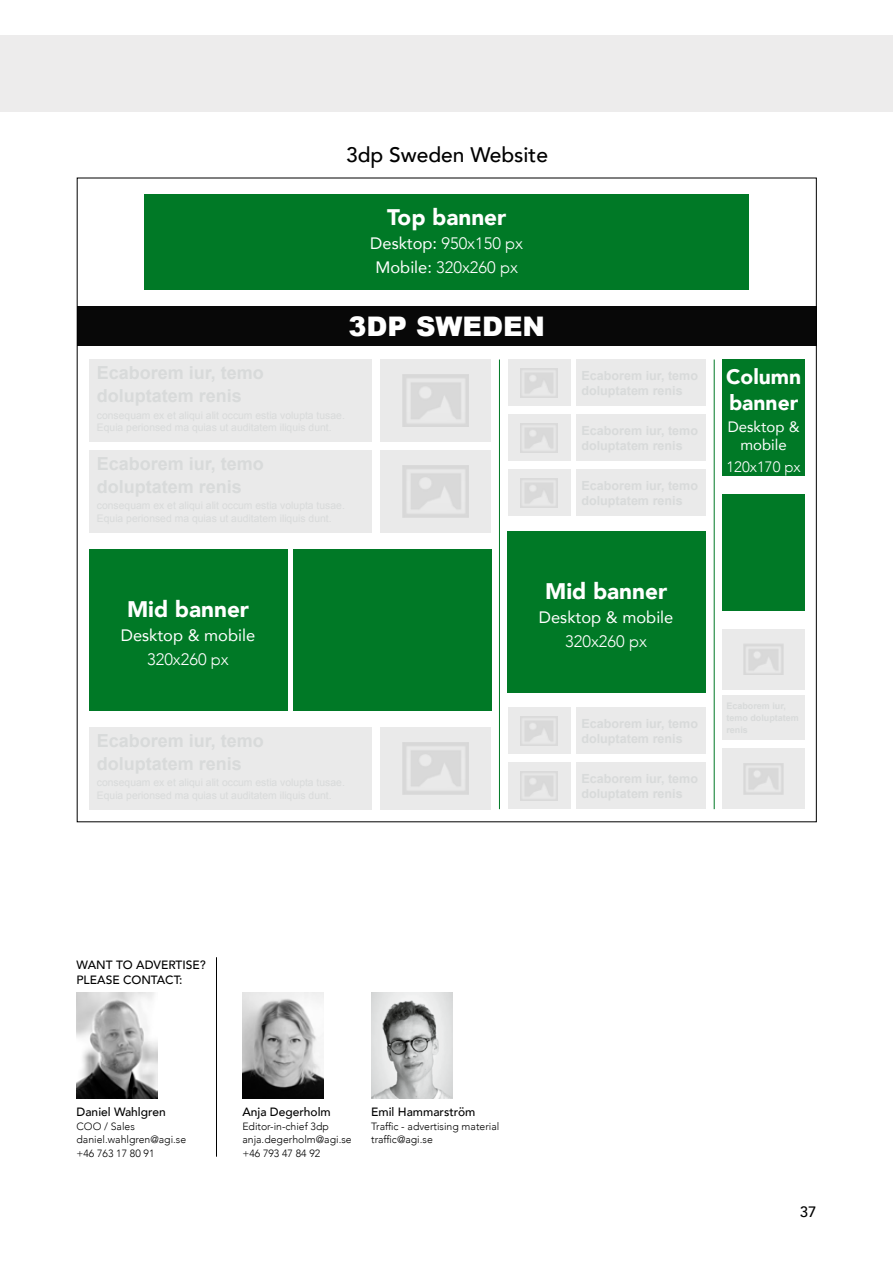
<style>
.page{position:relative;width:893px;height:1263px;background:#fff}
.page>*{position:absolute;margin:0;border:0;box-sizing:border-box;transform-origin:0 0}
.t1{font:900 27px "Arial";color:#fff}
.t2{font:900 22.5px "Avenir";color:#fff}
.t3{font:500 21px "Avenir";color:#000}
.t4{font:900 21px/25.2px "Avenir";color:#fff}
.t5{font:300 16.5px/23.7px "Avenir";color:#fff;text-align:center}
.t6{font:16.5px "Avenir";color:#fff}
.t7{font:15px/18px "Avenir";color:#fff;text-align:center}
.t8{font:300 15px "Avenir";color:#fff}
.t9{font:500 15px "Avenir";color:#000}
.t10{font:500 12px/15px "Avenir";color:#000}
.t11{font:300 10.5px/13.5px "Avenir";color:#000}
.s1{font-weight:400}
</style>
<div class="page">
<img style="left:371px;top:992px;width:81px;height:107px">
<img style="left:77px;top:992px;width:81px;height:107px">
<hr style="left:216px;top:957px;width:1px;height:200px;background:#000">
<img style="left:242px;top:992px;width:82px;height:106px">
<div style="left:0;top:35px;width:893px;height:76px;background:#edecec"></div>
<div style="left:77px;top:306px;width:740px;height:39px;background:#080808"></div>
<div style="left:144px;top:194px;width:605px;height:96px;background:#007926"></div>
<div style="left:508px;top:531px;width:198px;height:161px;background:#007926"></div>
<div style="left:89px;top:549px;width:198px;height:161px;background:#007926"></div>
<div style="left:293px;top:549px;width:198px;height:161px;background:#007926"></div>
<div style="left:89px;top:359px;width:282px;height:82px;background:#eaeaea"></div>
<div style="left:380px;top:359px;width:111px;height:82px;background:linear-gradient(to right,#e5e5e5,#e5e5e5)"></div>
<div style="left:89px;top:450px;width:282px;height:82px;background:#eaeaea"></div>
<div style="left:380px;top:450px;width:111px;height:82px;background:linear-gradient(to right,#e5e5e5,#e5e5e5)"></div>
<div style="left:89px;top:727px;width:282px;height:82px;background:#eaeaea"></div>
<div style="left:380px;top:727px;width:111px;height:82px;background:linear-gradient(to right,#e5e5e5,#e5e5e5)"></div>
<div style="left:577px;top:359px;width:129px;height:47px;background:#eaeaea"></div>
<div style="left:508px;top:359px;width:63px;height:47px;background:linear-gradient(to right,#e4e4e4,#e6e6e6)"></div>
<div style="left:577px;top:470px;width:129px;height:46px;background:#eaeaea"></div>
<div style="left:508px;top:470px;width:63px;height:46px;background:linear-gradient(to right,#e4e4e4,#e6e6e6)"></div>
<div style="left:577px;top:415px;width:129px;height:46px;background:#eaeaea"></div>
<div style="left:508px;top:415px;width:63px;height:46px;background:linear-gradient(to right,#e4e4e4,#e6e6e6)"></div>
<div style="left:577px;top:708px;width:129px;height:46px;background:#eaeaea"></div>
<div style="left:508px;top:708px;width:63px;height:46px;background:linear-gradient(to right,#e4e4e4,#e6e6e6)"></div>
<div style="left:577px;top:763px;width:129px;height:46px;background:#eaeaea"></div>
<div style="left:508px;top:763px;width:63px;height:46px;background:linear-gradient(to right,#e4e4e4,#e6e6e6)"></div>
<div style="left:722px;top:695px;width:82px;height:45px;background:#eaeaea"></div>
<div style="left:722px;top:629px;width:82px;height:61px;background:#eaeaea"></div>
<svg style="left:722px;top:748px;width:82px;height:61px;background:#e6e6e6"></svg>
<div style="left:723px;top:359px;width:82px;height:117px;background:#007926"></div>
<div style="left:722px;top:494px;width:82px;height:116px;background:#007926"></div>
<hr style="left:499px;top:359px;width:1px;height:450px;background:#007926">
<hr style="left:714px;top:359px;width:1px;height:450px;background:#007926">
<h2 class="t2" style="left:127px;top:590px;width:124px">Mid banner</h2>
<h3 class="t6" style="left:121px;top:622px;width:136px">Desktop &amp; mobile</h3>
<h3 class="t5" style="left:147px;top:647px;width:83px">320x260 px</h3>
<h3 class="t3" style="left:346px;top:137px;width:204px">3dp Sweden Website</h3>
<h2 class="t2" style="left:387px;top:198px;width:121px">Top banner</h2>
<h3 class="t5" style="left:370px;top:232px;width:154px"><span class="s1">Desktop:</span> 950x150 px<br><span class="s1">Mobile:</span> 320x260 px</h3>
<h1 class="t1" style="left:348px;top:307px;width:198px">3DP SWEDEN</h1>
<h2 class="t2" style="left:545px;top:572px;width:124px">Mid banner</h2>
<h3 class="t6" style="left:539px;top:604px;width:136px">Desktop &amp; mobile</h3>
<h3 class="t5" style="left:565px;top:629px;width:83px">320x260 px</h3>
<h3 class="t4" style="left:726px;top:364px;width:77px">Column banner</h3>
<h3 class="t7" style="left:728px;top:417px;width:73px">Desktop &amp; mobile</h3>
<h3 class="t8" style="left:726px;top:458px;width:76px">120x170 px</h3>
<p class="t10" style="left:77px;top:957px;width:131px">WANT TO ADVERTISE?<br>PLEASE CONTACT:</p>
<p class="t10" style="left:77px;top:1104px;width:91px">Daniel Wahlgren</p>
<p class="t11" style="left:77px;top:1119px;width:111px">COO / Sales daniel.wahlgren@agi.se +46 763 17 80 91</p>
<p class="t10" style="left:242px;top:1104px;width:90px">Anja Degerholm</p>
<p class="t11" style="left:242px;top:1119px;width:111px">Editor-in-chief 3dp anja.degerholm@agi.se +46 793 47 84 92</p>
<p class="t10" style="left:371px;top:1104px;width:106px">Emil Hammarström</p>
<p class="t11" style="left:371px;top:1119px;width:130px">Traffic - advertising material traffic@agi.se</p>
<h3 class="t9" style="left:800px;top:1199px;width:18px">37</h3>
</div>
